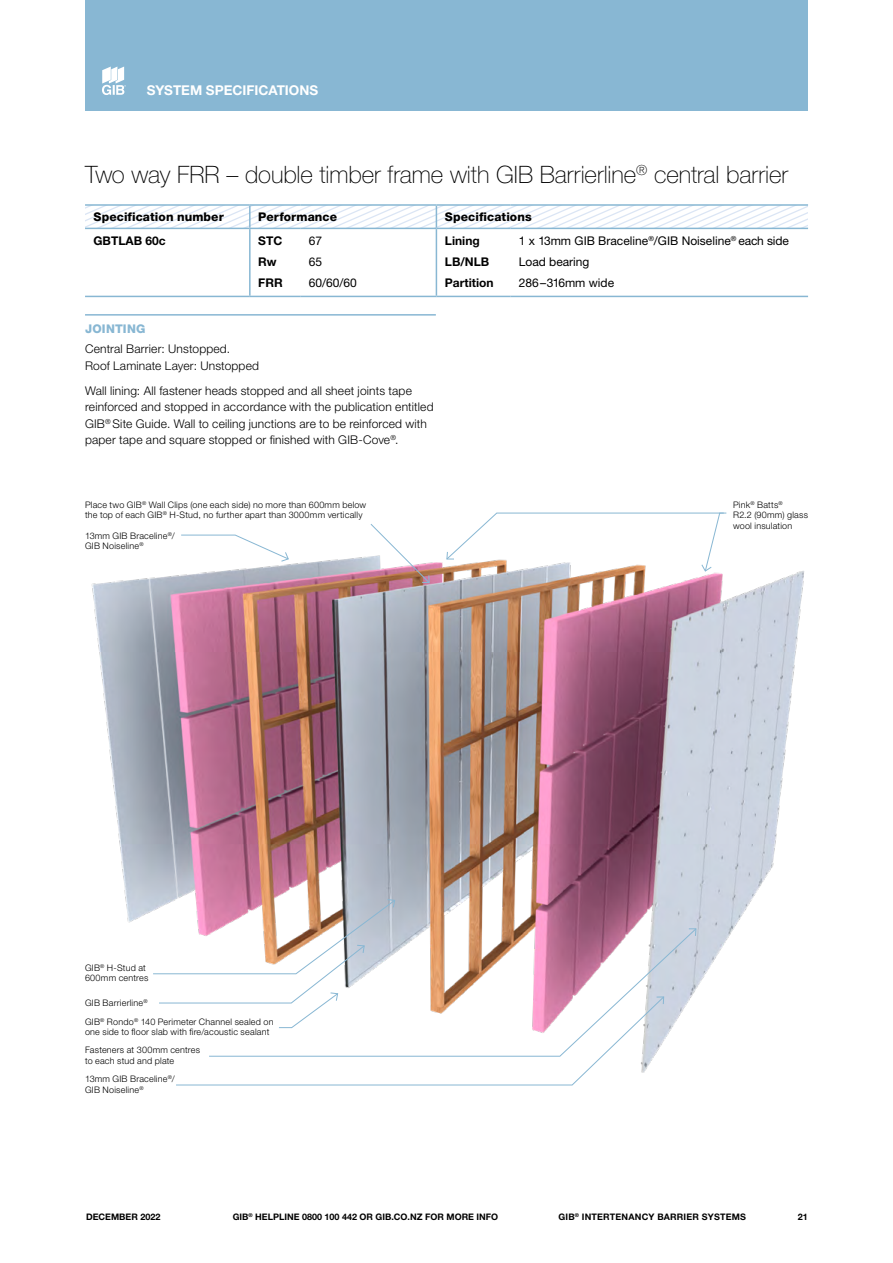
<style>
.page{position:relative;width:893px;height:1263px;background:#fff}
.page>*{position:absolute;margin:0;border:0;box-sizing:border-box;transform-origin:0 0}
.t1{font:100 24px "Helvetica Neue LT Pro";letter-spacing:-.005em;color:#000}
.t2{font:700 13.5px "Helvetica Neue LT Pro";color:#fff}
.t3{font:300 12px/16.5px "Helvetica Neue LT Pro";letter-spacing:.015em;color:#000}
.t4{font:12px/20.7px "Helvetica Neue LT Pro";color:#000}
.t5{font:800 12px "Helvetica Neue LT Pro";letter-spacing:.005em;color:#000}
.t6{font:700 12px/20.7px "Helvetica Neue LT Pro";color:#000}
.t7{font:800 12px "Helvetica Neue LT Pro";letter-spacing:.02em;color:#88b7d3}
.t8{font:300 9px/10.5px "Helvetica Neue LT Pro";letter-spacing:.025em;color:#000}
.t9{font:700 9px "Helvetica Neue LT Pro";color:#000}
.t10{font:700 9px "Helvetica Neue LT Pro";letter-spacing:.02em;color:#000}
</style>
<div class="page">
<div style="left:85px;top:0;width:723px;height:110px;background:#88b7d3"></div>
<svg style="left:102px;top:67px;width:24px;height:28px"></svg>
<hr style="left:85px;top:314px;width:351px;height:2px;background:#88b7d3">
<svg style="left:85px;top:229px;width:723px;height:67px"></svg>
<hr style="left:85px;top:204px;width:165px;height:2px;background:#88b7d3">
<hr style="left:250px;top:204px;width:50px;height:2px;background:#88b7d3">
<hr style="left:300px;top:204px;width:136px;height:2px;background:#88b7d3">
<hr style="left:436px;top:204px;width:74px;height:2px;background:#88b7d3">
<hr style="left:510px;top:204px;width:298px;height:2px;background:#88b7d3">
<hr style="left:85px;top:296px;width:165px;height:1px;background:#88b7d3">
<hr style="left:250px;top:296px;width:50px;height:1px;background:#88b7d3">
<hr style="left:300px;top:296px;width:136px;height:1px;background:#88b7d3">
<hr style="left:436px;top:296px;width:74px;height:1px;background:#88b7d3">
<hr style="left:510px;top:296px;width:298px;height:1px;background:#88b7d3">
<hr style="left:249px;top:229px;width:2px;height:67px;background:#88b7d3">
<hr style="left:436px;top:229px;width:1px;height:67px;background:#88b7d3">
<svg style="left:85px;top:205px;width:723px;height:24px"></svg>
<img style="left:91px;top:556px;width:713px;height:432px">
<svg style="left:665px;top:928px;width:32px;height:111px"></svg>
<svg style="left:688px;top:928px;width:9px;height:9px"></svg>
<svg style="left:446px;top:512px;width:281px;height:60px"></svg>
<svg style="left:370px;top:524px;width:60px;height:60px"></svg>
<svg style="left:152px;top:899px;width:513px;height:187px"></svg>
<svg style="left:180px;top:534px;width:109px;height:28px"></svg>
<h2 class="t2" style="left:147px;top:82px;width:173px">SYSTEM SPECIFICATIONS</h2>
<h1 class="t1" style="left:85px;top:160px;width:705px">Two way FRR – double timber frame with GIB Barrierline<sup>®</sup> central barrier</h1>
<h3 class="t5" style="left:94px;top:210px;width:132px">Specification number</h3>
<h3 class="t5" style="left:258px;top:210px;width:80px">Performance</h3>
<h3 class="t5" style="left:445px;top:210px;width:88px">Specifications</h3>
<h3 class="t6" style="left:94px;top:231px;width:74px">GBTLAB 60c</h3>
<h3 class="t6" style="left:258px;top:231px;width:26px">STC<br>Rw<br>FRR</h3>
<h3 class="t4" style="left:309px;top:231px;width:50px">67<br>65<br>60/60/60</h3>
<h3 class="t6" style="left:445px;top:231px;width:50px">Lining<br>LB/NLB<br>Partition</h3>
<h3 class="t4" style="left:519px;top:231px;width:272px">1 x 13mm GIB Braceline<sup>®</sup>/GIB Noiseline<sup>®</sup> each side<br>Load bearing<br>286–316mm wide</h3>
<h3 class="t7" style="left:85px;top:321px;width:62px">JOINTING</h3>
<h3 class="t3" style="left:85px;top:341px;width:175px">Central Barrier: Unstopped.<br>Roof Laminate Layer: Unstopped</h3>
<p class="t3" style="left:85px;top:382px;width:350px">Wall lining: All fastener heads stopped and all sheet joints tape reinforced and stopped in accordance with the publication entitled GIB<sup>®</sup> Site Guide. Wall to ceiling junctions are to be reinforced with paper tape and square stopped or finished with GIB-Cove<sup>®</sup>.</p>
<p class="t8" style="left:85px;top:499px;width:283px">Place two GIB<sup>®</sup> Wall Clips (one each side) no more than 600mm below the top of each GIB<sup>®</sup> H-Stud, no further apart than 3000mm vertically</p>
<p class="t8" style="left:85px;top:530px;width:91px">13mm GIB Braceline<sup>®</sup>/<br>GIB Noiseline<sup>®</sup></p>
<p class="t8" style="left:85px;top:962px;width:65px">GIB<sup>®</sup> H-Stud at<br>600mm centres</p>
<p class="t8" style="left:85px;top:997px;width:64px">GIB Barrierline<sup>®</sup></p>
<p class="t8" style="left:85px;top:1016px;width:190px">GIB<sup>®</sup> Rondo<sup>®</sup> 140 Perimeter Channel sealed on one side to floor slab with fire/acoustic sealant</p>
<p class="t8" style="left:85px;top:1045px;width:117px">Fasteners at 300mm centres to each stud and plate</p>
<p class="t8" style="left:85px;top:1073px;width:91px">13mm GIB Braceline<sup>®</sup>/<br>GIB Noiseline<sup>®</sup></p>
<p class="t8" style="left:733px;top:499px;width:76px">Pink<sup>®</sup> Batts<sup>®<br></sup>R2.2 (90mm) glass wool insulation</p>
<p class="t9" style="left:86px;top:1212px;width:76px">DECEMBER 2022</p>
<p class="t9" style="left:233px;top:1212px;width:267px">GIB<sup>®</sup> HELPLINE 0800 100 442 OR GIB.CO.NZ FOR MORE INFO</p>
<p class="t9" style="left:798px;top:1212px;width:12px">21</p>
<p class="t10" style="left:558px;top:1212px;width:189px">GIB<sup>®</sup> INTERTENANCY BARRIER SYSTEMS</p>
</div>
